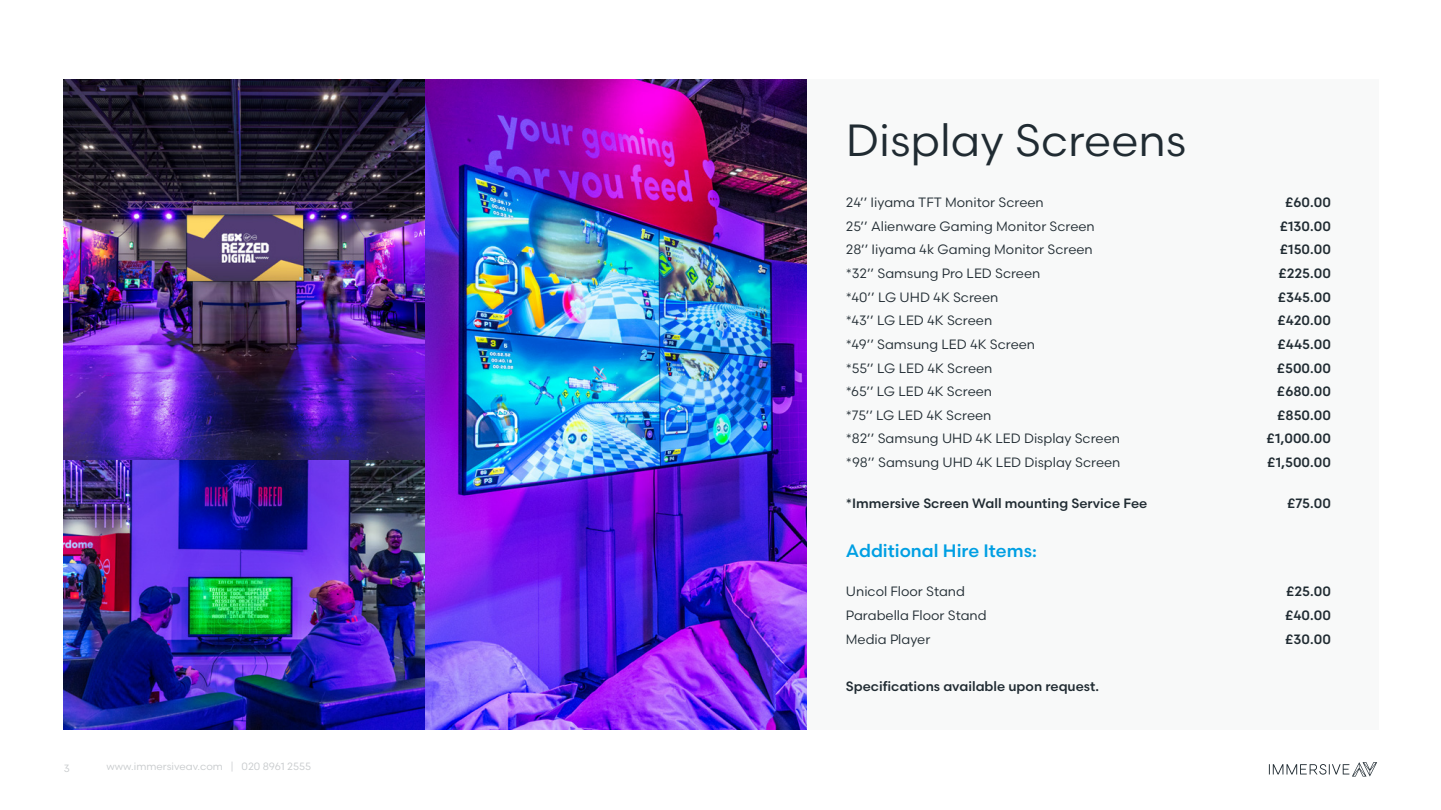
<style>
.page{position:relative;width:1441px;height:810px;background:#fff}
.page>*{position:absolute;margin:0;border:0;box-sizing:border-box;transform-origin:0 0}
.PageHeading{font:45px "Scandia";color:#202b32}
.Splitter_CS{font:500 18px "Scandia";color:#009fe3}
.CaseStudy_Bullets{font:13.5px "Scandia";color:#202b32}
.CaseStudy_Bullets-2{font:500 13.5px "Scandia";color:#202b32}
.Body_Text{font:500 13.5px "Scandia";color:#202b32}
.t1{font:10.5px "Scandia";color:#c7cacc}
</style>
<div class="page">
<img style="left:64px;top:459px;width:361px;height:270px">
<svg style="left:1268px;top:762px;width:108px;height:15px"></svg>
<div style="left:806px;top:79px;width:572px;height:650px;background:#f8f9f9"></div>
<img style="left:64px;top:79px;width:361px;height:380px">
<img style="left:425px;top:79px;width:381px;height:650px">
<p class="t1" style="left:64px;top:762px;width:8px">3</p>
<p class="t1" style="left:106px;top:760px;width:206px">www.immersiveav.com | 020 8961 2555</p>
<p class="PageHeading" style="left:845px;top:112px;width:342px">Display Screens</p>
<p class="CaseStudy_Bullets" style="left:845px;top:194px;width:199px">24’’ Iiyama TFT Monitor Screen</p>
<p class="CaseStudy_Bullets-2" style="left:1284px;top:194px;width:47px">£60.00</p>
<p class="CaseStudy_Bullets" style="left:845px;top:218px;width:250px">25’’ Alienware Gaming Monitor Screen</p>
<p class="CaseStudy_Bullets-2" style="left:1279px;top:218px;width:53px">£130.00</p>
<p class="CaseStudy_Bullets" style="left:845px;top:241px;width:248px">28’’ Iiyama 4k Gaming Monitor Screen</p>
<p class="CaseStudy_Bullets-2" style="left:1279px;top:241px;width:53px">£150.00</p>
<p class="CaseStudy_Bullets" style="left:845px;top:265px;width:196px">*32’’ Samsung Pro LED Screen</p>
<p class="CaseStudy_Bullets-2" style="left:1278px;top:265px;width:54px">£225.00</p>
<p class="CaseStudy_Bullets" style="left:845px;top:288px;width:154px">*40’’ LG UHD 4K Screen</p>
<p class="CaseStudy_Bullets-2" style="left:1277px;top:288px;width:55px">£345.00</p>
<p class="CaseStudy_Bullets" style="left:845px;top:312px;width:148px">*43’’ LG LED 4K Screen</p>
<p class="CaseStudy_Bullets-2" style="left:1277px;top:312px;width:55px">£420.00</p>
<p class="CaseStudy_Bullets" style="left:845px;top:336px;width:191px">*49’’ Samsung LED 4K Screen</p>
<p class="CaseStudy_Bullets-2" style="left:1277px;top:336px;width:55px">£445.00</p>
<p class="CaseStudy_Bullets" style="left:845px;top:359px;width:148px">*55’’ LG LED 4K Screen</p>
<p class="CaseStudy_Bullets-2" style="left:1276px;top:359px;width:56px">£500.00</p>
<p class="CaseStudy_Bullets" style="left:845px;top:383px;width:148px">*65’’ LG LED 4K Screen</p>
<p class="CaseStudy_Bullets-2" style="left:1276px;top:383px;width:55px">£680.00</p>
<p class="CaseStudy_Bullets" style="left:845px;top:407px;width:147px">*75’’ LG LED 4K Screen</p>
<p class="CaseStudy_Bullets-2" style="left:1276px;top:407px;width:55px">£850.00</p>
<p class="CaseStudy_Bullets" style="left:845px;top:430px;width:275px">*82’’ Samsung UHD 4K LED Display Screen</p>
<p class="CaseStudy_Bullets-2" style="left:1266px;top:430px;width:66px">£1,000.00</p>
<p class="CaseStudy_Bullets" style="left:845px;top:454px;width:276px">*98’’ Samsung UHD 4K LED Display Screen</p>
<p class="CaseStudy_Bullets-2" style="left:1266px;top:454px;width:65px">£1,500.00</p>
<p class="CaseStudy_Bullets-2" style="left:845px;top:495px;width:303px">*Immersive Screen Wall mounting Service Fee</p>
<p class="CaseStudy_Bullets-2" style="left:1286px;top:495px;width:45px">£75.00</p>
<p class="Splitter_CS" style="left:845px;top:540px;width:192px">Additional Hire Items:</p>
<p class="CaseStudy_Bullets" style="left:845px;top:583px;width:121px">Unicol Floor Stand</p>
<p class="CaseStudy_Bullets-2" style="left:1285px;top:583px;width:46px">£25.00</p>
<p class="CaseStudy_Bullets" style="left:845px;top:607px;width:142px">Parabella Floor Stand</p>
<p class="CaseStudy_Bullets-2" style="left:1284px;top:607px;width:47px">£40.00</p>
<p class="CaseStudy_Bullets" style="left:845px;top:630px;width:86px">Media Player</p>
<p class="CaseStudy_Bullets-2" style="left:1284px;top:630px;width:47px">£30.00</p>
<p class="Body_Text" style="left:845px;top:678px;width:254px">Specifications available upon request.</p>
</div>
